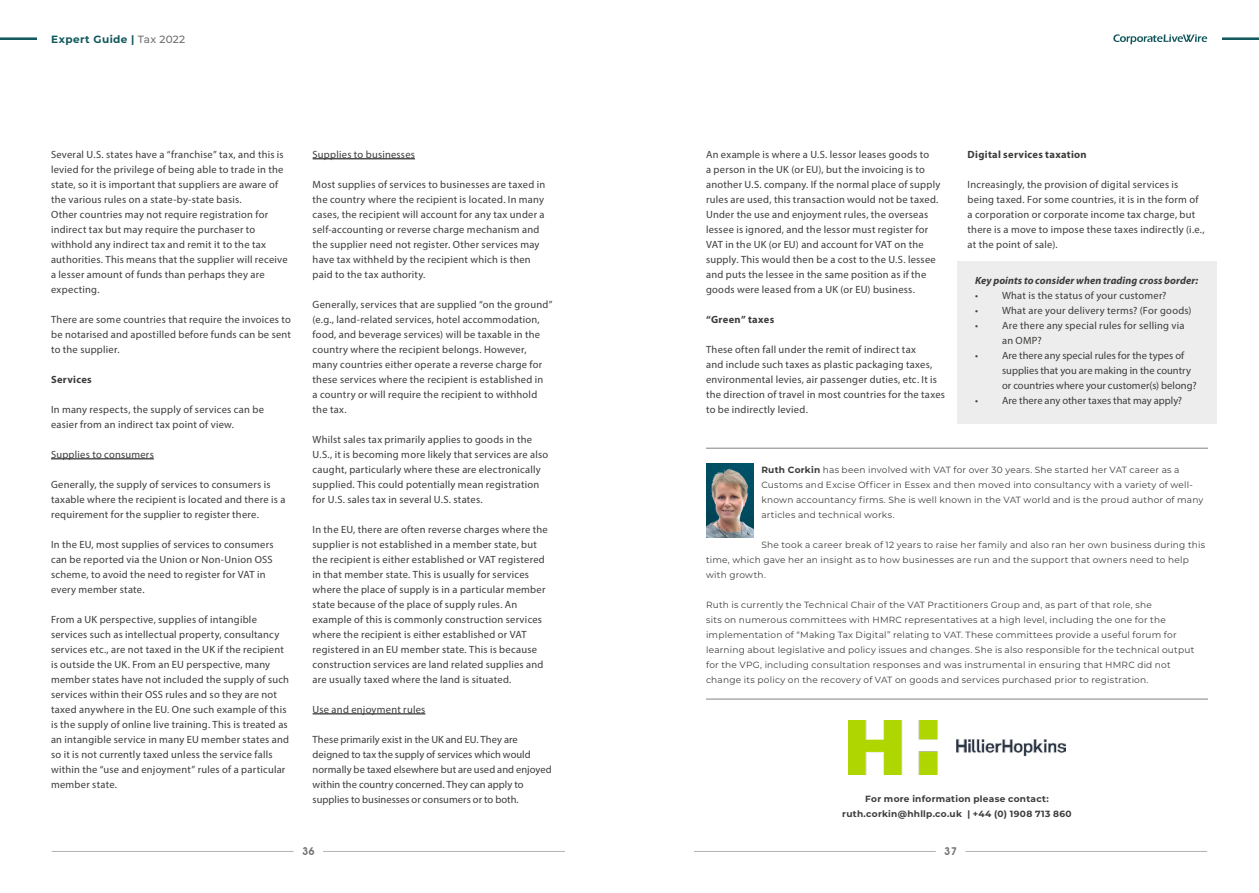
<style>
.page{position:relative;width:1259px;height:893px;background:#fff}
.page>*{position:absolute;margin:0;border:0;box-sizing:border-box;transform-origin:0 0}
.t1{font:600 10.8px "Avant Garde IT Cby BT";color:#706f6f}
.t2{font:10.5px/15px "Myriad Pro";letter-spacing:.02em;color:#3c3c3b}
.t3{font:10.5px/15px "Myriad Pro";color:#3c3c3b}
.t4{font:700 10.5px "Myriad Pro";letter-spacing:.03em;color:#3c3c3b}
.t5{font:italic 700 10.5px "Myriad Pro";letter-spacing:.01em;color:#3c3c3b}
.t6{font:700 10.5px "Montserrat";letter-spacing:.04em;color:#12585d}
.t7{font:9px/15px "Montserrat";letter-spacing:.025em;color:#3c3c3b}
.t8{font:700 9px/15px "Montserrat";letter-spacing:.03em;color:#3c3c3b;text-align:center}
.s1{font-weight:500;color:#706f6f}
.s2{font-weight:700}
</style>
<div class="page">
<hr style="left:0;top:37px;width:37px;height:3px;background:#12585d">
<hr style="left:1222px;top:37px;width:37px;height:3px;background:#12585d">
<svg style="left:1113px;top:34px;width:94px;height:10px"></svg>
<hr style="left:323px;top:851px;width:242px;height:1px;background:#b3b2b2">
<hr style="left:52px;top:851px;width:241px;height:1px;background:#b3b2b2">
<hr style="left:965px;top:851px;width:242px;height:1px;background:#b3b2b2">
<hr style="left:694px;top:851px;width:242px;height:1px;background:#b3b2b2">
<div style="left:957px;top:262px;width:259px;height:162px;background:#ededed"></div>
<hr style="left:51px;top:459px;width:103px;height:1px;background:#000">
<hr style="left:313px;top:159px;width:102px;height:1px;background:#000">
<hr style="left:313px;top:714px;width:112px;height:1px;background:#000">
<hr style="left:706px;top:699px;width:502px;height:1px;background:#000">
<hr style="left:706px;top:448px;width:502px;height:1px;background:#000">
<img style="left:848px;top:720px;width:217px;height:55px">
<img style="left:706px;top:464px;width:47px;height:74px">
<p class="t6" style="left:51px;top:32px;width:135px">Expert Guide | <span class="s1">Tax 2022</span></p>
<p class="t2" style="left:51px;top:147px;width:238px">Several U.S. states have a “franchise” tax, and this is levied for the privilege of being able to trade in the state, so it is important that suppliers are aware of the various rules on a state-by-state basis.<br>Other countries may not require registration for indirect tax but may require the purchaser to withhold any indirect tax and remit it to the tax authorities. This means that the supplier will receive a lesser amount of funds than perhaps they are expecting.</p>
<p class="t2" style="left:51px;top:312px;width:241px;text-align:justify">There are some countries that require the invoices to be notarised and apostilled before funds can be sent to the supplier.</p>
<p class="t4" style="left:51px;top:372px;width:42px">Services</p>
<p class="t2" style="left:51px;top:402px;width:214px">In many respects, the supply of services can be easier from an indirect tax point of view.</p>
<p class="t2" style="left:51px;top:447px;width:104px">Supplies to consumers</p>
<p class="t2" style="left:51px;top:477px;width:236px">Generally, the supply of services to consumers is taxable where the recipient is located and there is a requirement for the supplier to register there.</p>
<p class="t2" style="left:51px;top:537px;width:224px">In the EU, most supplies of services to consumers can be reported via the Union or Non-Union OSS scheme, to avoid the need to register for VAT in every member state.</p>
<p class="t2" style="left:51px;top:612px;width:240px">From a UK perspective, supplies of intangible services such as intellectual property, consultancy services etc., are not taxed in the UK if the recipient is outside the UK. From an EU perspective, many member states have not included the supply of such services within their OSS rules and so they are not taxed anywhere in the EU. One such example of this is the supply of online live training. This is treated as an intangible service in many EU member states and so it is not currently taxed unless the service falls within the “use and enjoyment” rules of a particular member state.</p>
<p class="t2" style="left:313px;top:147px;width:104px">Supplies to businesses</p>
<p class="t2" style="left:313px;top:177px;width:234px">Most supplies of services to businesses are taxed in the country where the recipient is located. In many cases, the recipient will account for any tax under a self-accounting or reverse charge mechanism and the supplier need not register. Other services may have tax withheld by the recipient which is then paid to the tax authority.</p>
<p class="t2" style="left:313px;top:297px;width:241px">Generally, services that are supplied “on the ground” (e.g., land-related services, hotel accommodation, food, and beverage services) will be taxable in the country where the recipient belongs. However, many countries either operate a reverse charge for these services where the recipient is established in<br>a country or will require the recipient to withhold the tax.</p>
<p class="t2" style="left:313px;top:432px;width:237px">Whilst sales tax primarily applies to goods in the U.S., it is becoming more likely that services are also caught, particularly where these are electronically supplied. This could potentially mean registration for U.S. sales tax in several U.S. states.</p>
<p class="t2" style="left:313px;top:522px;width:237px">In the EU, there are often reverse charges where the supplier is not established in a member state, but the recipient is either established or VAT registered in that member state. This is usually for services where the place of supply is in a particular member state because of the place of supply rules. An example of this is commonly construction services where the recipient is either established or VAT registered in an EU member state. This is because construction services are land related supplies and are usually taxed where the land is situated.</p>
<p class="t2" style="left:313px;top:702px;width:114px">Use and enjoyment rules</p>
<p class="t2" style="left:313px;top:732px;width:241px">These primarily exist in the UK and EU. They are deigned to tax the supply of services which would normally be taxed elsewhere but are used and enjoyed within the country concerned. They can apply to supplies to businesses or consumers or to both.</p>
<p class="t2" style="left:706px;top:147px;width:236px">An example is where a U.S. lessor leases goods to<br>a person in the UK (or EU), but the invoicing is to another U.S. company. If the normal place of supply rules are used, this transaction would not be taxed.<br>Under the use and enjoyment rules, the overseas lessee is ignored, and the lessor must register for VAT in the UK (or EU) and account for VAT on the supply. This would then be a cost to the U.S. lessee and puts the lessee in the same position as if the goods were leased from a UK (or EU) business.</p>
<p class="t4" style="left:706px;top:313px;width:70px">“Green” taxes</p>
<p class="t2" style="left:706px;top:342px;width:240px">These often fall under the remit of indirect tax<br>and include such taxes as plastic packaging taxes, environmental levies, air passenger duties, etc. It is the direction of travel in most countries for the taxes to be indirectly levied.</p>
<p class="t4" style="left:967px;top:147px;width:121px">Digital services taxation</p>
<p class="t2" style="left:967px;top:177px;width:238px">Increasingly, the provision of digital services is being taxed. For some countries, it is in the form of a corporation or corporate income tax charge, but there is a move to impose these taxes indirectly (i.e., at the point of sale).</p>
<p class="t5" style="left:975px;top:274px;width:225px">Key points to consider when trading cross border:</p>
<p class="t2" style="left:975px;top:288px;width:193px">• What is the status of your customer?</p>
<p class="t2" style="left:975px;top:303px;width:218px">• What are your delivery terms? (For goods)</p>
<p class="t2" style="left:1002px;top:318px;width:184px;text-indent:-27px">• Are there any special rules for selling via an OMP?</p>
<p class="t3" style="left:1002px;top:348px;width:196px;text-indent:-27px">• Are there any special rules for the types of supplies that you are making in the country or countries where your customer(s) belong?</p>
<p class="t3" style="left:975px;top:393px;width:208px">• Are there any other taxes that may apply?</p>
<p class="t7" style="left:761px;top:462px;width:443px"><span class="s2">Ruth Corkin</span> has been involved with VAT for over 30 years. She started her VAT career as a Customs and Excise Officer in Essex and then moved into consultancy with a variety of well&shy;known accountancy firms. She is well known in the VAT world and is the proud author of many articles and technical works.</p>
<p class="t7" style="left:706px;top:537px;width:500px;text-indent:55px">She took a career break of 12 years to raise her family and also ran her own business during this time, which gave her an insight as to how businesses are run and the support that owners need to help with growth.</p>
<p class="t7" style="left:706px;top:597px;width:490px">Ruth is currently the Technical Chair of the VAT Practitioners Group and, as part of that role, she<br>sits on numerous committees with HMRC representatives at a high level, including the one for the implementation of “Making Tax Digital” relating to VAT. These committees provide a useful forum for learning about legislative and policy issues and changes. She is also responsible for the technical output for the VPG, including consultation responses and was instrumental in ensuring that HMRC did not change its policy on the recovery of VAT on goods and services purchased prior to registration.</p>
<p class="t8" style="left:842px;top:791px;width:231px">For more information please contact: ruth.corkin@hhllp.co.uk | +44 (0) 1908 713 860</p>
<p class="t1" style="left:302px;top:845px;width:14px">36</p>
<p class="t1" style="left:944px;top:845px;width:14px">37</p>
</div>
